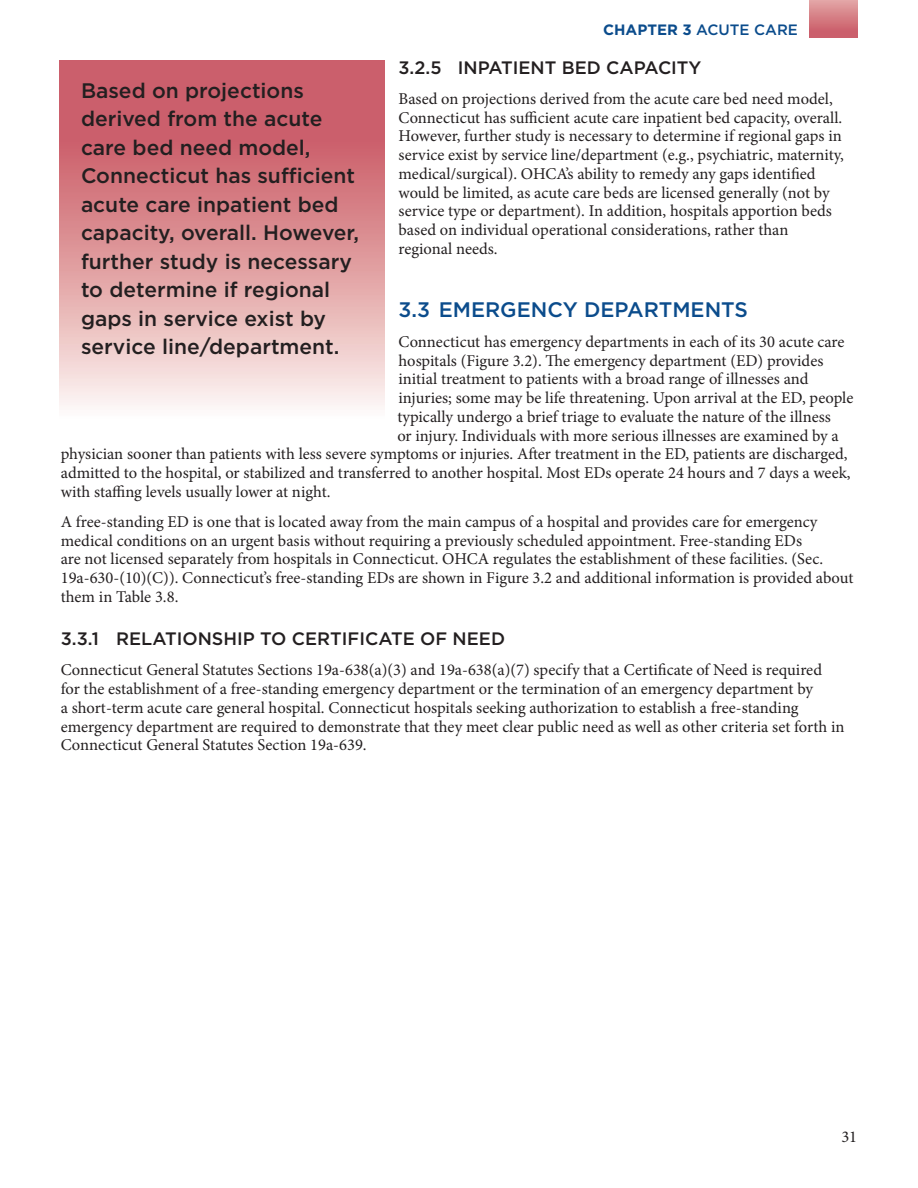
<style>
.page{position:relative;width:918px;height:1188px;background:#fff}
.page>*{position:absolute;margin:0;border:0;box-sizing:border-box;transform-origin:0 0}
.t1{font:500 21px/28.5px "Gotham";color:#231f20}
.t2{font:500 21px "Gotham";color:#0b4c8c}
.t3{font:500 18px "Gotham";color:#231f20}
.t4{font:16.5px/18.8px "Minion Pro";color:#231f20}
.t5{font:500 15px "Gotham";color:#0b4c8c}
.s1{font-weight:700}
</style>
<div class="page">
<div style="left:809px;top:0;width:48px;height:38px;background:linear-gradient(to bottom,#e2a3a3,#c85764)"></div>
<svg style="left:60px;top:61px;width:325px;height:345px;background:#dd959a"></svg>
<p class="t5" style="left:603px;top:21px;width:196px"><span class="s1">CHAPTER 3</span> ACUTE CARE</p>
<p class="t3" style="left:399px;top:57px;width:305px">3.2.5 INPATIENT BED CAPACITY</p>
<p class="t4" style="left:399px;top:89px;width:447px">Based on projections derived from the acute care bed need model, Connecticut has sufficient acute care inpatient bed capacity, overall.<br>However, further study is necessary to determine if regional gaps in service exist by service line/department (e.g., psychiatric, maternity, medical/surgical). OHCA’s ability to remedy any gaps identified would be limited, as acute care beds are licensed generally (not by service type or department). In addition, hospitals apportion beds based on individual operational considerations, rather than regional needs.</p>
<p class="t1" style="left:81px;top:75px;width:280px">Based on projections derived from the acute care bed need model,<br>Connecticut has sufficient acute care inpatient bed capacity, overall. However, further study is necessary to determine if regional gaps in service exist by service line/department.</p>
<p class="t2" style="left:399px;top:298px;width:351px">3.3 EMERGENCY DEPARTMENTS</p>
<p class="t4" style="left:399px;top:332px;width:447px">Connecticut has emergency departments in each of its 30 acute care</p>
<p class="t4" style="left:399px;top:351px;width:426px">hospitals (Figure 3.2). The emergency department (ED) provides</p>
<p class="t4" style="left:399px;top:370px;width:411px">initial treatment to patients with a broad range of illnesses and</p>
<p class="t4" style="left:399px;top:389px;width:456px">injuries; some may be life threatening. Upon arrival at the ED, people</p>
<p class="t4" style="left:397px;top:407px;width:435px">typically undergo a brief triage to evaluate the nature of the illness</p>
<p class="t4" style="left:397px;top:426px;width:443px">or injury. Individuals with more serious illnesses are examined by a</p>
<p class="t4" style="left:61px;top:445px;width:788px">physician sooner than patients with less severe symptoms or injuries. After treatment in the ED, patients are discharged,</p>
<p class="t4" style="left:61px;top:464px;width:791px">admitted to the hospital, or stabilized and transferred to another hospital. Most EDs operate 24 hours and 7 days a week,</p>
<p class="t4" style="left:61px;top:482px;width:271px">with staffing levels usually lower at night.</p>
<p class="t4" style="left:61px;top:512px;width:794px">A free-standing ED is one that is located away from the main campus of a hospital and provides care for emergency medical conditions on an urgent basis without requiring a previously scheduled appointment. Free-standing EDs<br>are not licensed separately from hospitals in Connecticut. OHCA regulates the establishment of these facilities. (Sec.<br>19a-630-(10)(C)). Connecticut’s free-standing EDs are shown in Figure 3.2 and additional information is provided about them in Table 3.8.</p>
<p class="t3" style="left:61px;top:629px;width:446px">3.3.1 RELATIONSHIP TO CERTIFICATE OF NEED</p>
<p class="t4" style="left:61px;top:661px;width:785px">Connecticut General Statutes Sections 19a-638(a)(3) and 19a-638(a)(7) specify that a Certificate of Need is required for the establishment of a free-standing emergency department or the termination of an emergency department by<br>a short-term acute care general hospital. Connecticut hospitals seeking authorization to establish a free-standing emergency department are required to demonstrate that they meet clear public need as well as other criteria set forth in Connecticut General Statutes Section 19a-639.</p>
<p class="t4" style="left:841px;top:1127px;width:17px">31</p>
</div>
